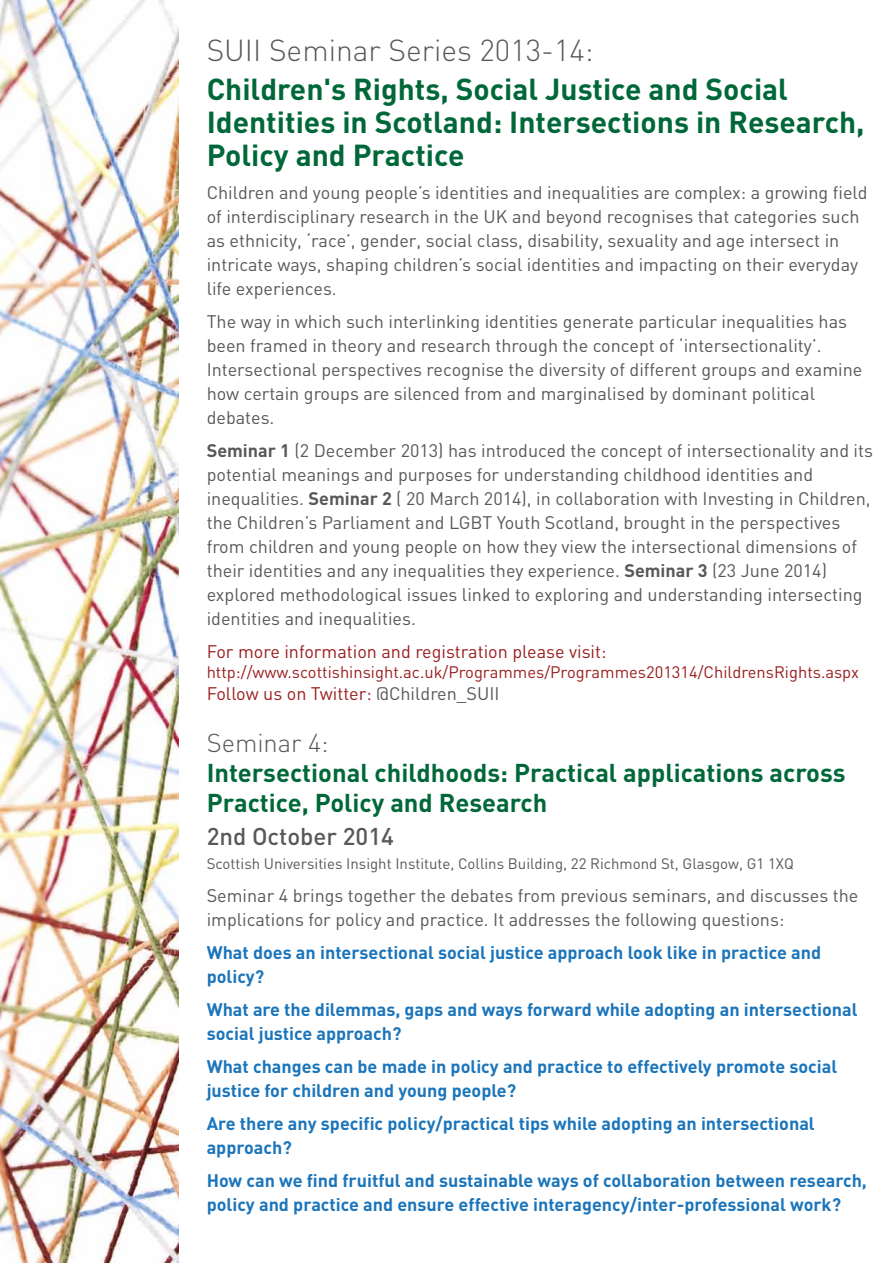
<style>
.page{position:relative;width:893px;height:1263px;background:#fff}
.page>*{position:absolute;margin:0;border:0;box-sizing:border-box;transform-origin:0 0}
.t1{font:700 30px/33px "DIN";color:#006838}
.t2{font:300 30px "DIN";color:#585858}
.t3{font:700 25.5px/30px "DIN";color:#006838}
.t4{font:300 25.5px "DIN";color:#585858}
.t5{font:500 24px "DIN";color:#585858}
.t6{font:18px/24px "DIN";color:#585858}
.t7{font:700 18px/24px "DIN";color:#1b75bb}
.t8{font:18px "DIN";color:#9a1e1e}
.t9{font:16.5px "DIN";color:#9a1e1e}
.t10{font:15px "DIN";color:#585858}
.s1{font-weight:700}
.s2{color:#585858}
</style>
<div class="page">
<img style="left:0;top:0;width:179px;height:1263px">
<h1 class="t2" style="left:207px;top:32px;width:388px">SUII Seminar Series 2013-14:</h1>
<h1 class="t1" style="left:207px;top:72px;width:659px">Children's Rights, Social Justice and Social<br>Identities in Scotland: Intersections in Research,<br>Policy and Practice</h1>
<p class="t6" style="left:207px;top:181px;width:663px">Children and young people’s identities and inequalities are complex: a growing field of interdisciplinary research in the UK and beyond recognises that categories such as ethnicity, ‘race’, gender, social class, disability, sexuality and age intersect in intricate ways, shaping children’s social identities and impacting on their everyday life experiences.</p>
<p class="t6" style="left:207px;top:310px;width:657px">The way in which such interlinking identities generate particular inequalities has been framed in theory and research through the concept of ‘intersectionality’.<br>Intersectional perspectives recognise the diversity of different groups and examine how certain groups are silenced from and marginalised by dominant political debates.</p>
<p class="t6" style="left:207px;top:438px;width:668px"><span class="s1">Seminar 1</span> (2 December 2013) has introduced the concept of intersectionality and its potential meanings and purposes for understanding childhood identities and inequalities. <span class="s1">Seminar 2</span> ( 20 March 2014), in collaboration with Investing in Children, the Children’s Parliament and LGBT Youth Scotland, brought in the perspectives from children and young people on how they view the intersectional dimensions of their identities and any inequalities they experience. <span class="s1">Seminar 3</span> (23 June 2014) explored methodological issues linked to exploring and understanding intersecting identities and inequalities.</p>
<p class="t8" style="left:207px;top:641px;width:401px">For more information and registration please visit:</p>
<p class="t9" style="left:207px;top:662px;width:654px">http://www.scottishinsight.ac.uk/Programmes/Programmes201314/ChildrensRights.aspx</p>
<p class="t8" style="left:207px;top:682px;width:294px">Follow us on Twitter: <span class="s2">@Children_SUII</span></p>
<h2 class="t4" style="left:207px;top:727px;width:124px">Seminar 4:</h2>
<h2 class="t3" style="left:207px;top:757px;width:640px">Intersectional childhoods: Practical applications across<br>Practice, Policy and Research</h2>
<h3 class="t5" style="left:207px;top:821px;width:189px">2nd October 2014</h3>
<p class="t10" style="left:207px;top:854px;width:588px">Scottish Universities Insight Institute, Collins Building, 22 Richmond St, Glasgow, G1 1XQ</p>
<p class="t6" style="left:207px;top:883px;width:653px">Seminar 4 brings together the debates from previous seminars, and discusses the implications for policy and practice. It addresses the following questions:</p>
<p class="t7" style="left:207px;top:940px;width:616px">What does an intersectional social justice approach look like in practice and policy?</p>
<p class="t7" style="left:207px;top:997px;width:652px">What are the dilemmas, gaps and ways forward while adopting an intersectional social justice approach?</p>
<p class="t7" style="left:207px;top:1054px;width:632px">What changes can be made in policy and practice to effectively promote social justice for children and young people?</p>
<p class="t7" style="left:207px;top:1111px;width:610px">Are there any specific policy/practical tips while adopting an intersectional approach?</p>
<p class="t7" style="left:207px;top:1168px;width:662px">How can we find fruitful and sustainable ways of collaboration between research, policy and practice and ensure effective interagency/inter-professional work?</p>
</div>
